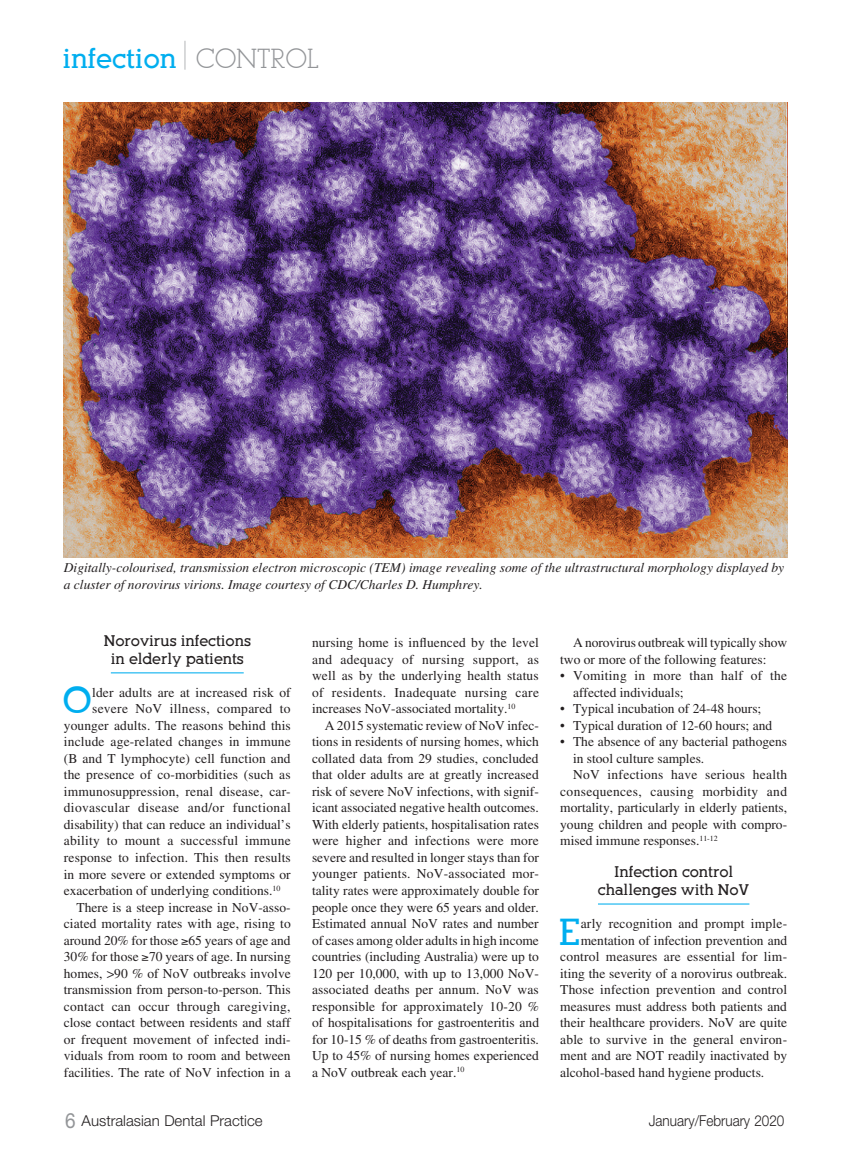
<style>
.page{position:relative;width:851px;height:1149px;background:#fff}
.page>*{position:absolute;margin:0;border:0;box-sizing:border-box;transform-origin:0 0}
.ADP-Body-Lead-Par-IC{font:700 36.6px "Alexandria FLF";color:#00aeef}
.t1{font:700 27px "Alexandria FLF";color:#00aeef}
.ADP-Sub-Head-IC{font:700 15px/18px "Alexandria FLF";color:#231f20;text-align:center}
.t2{font:300 15px "Helvetica Neue";color:#231f20}
.t3{font:300 15px "Helvetica Neue";color:#231f20;scale:.9 1}
.ADP-Body-Text{font:13.5px/16.5px "Times";color:#231f20;text-align:justify}
.ADP-Body-Lead-Par-IC-2{font:13.5px "Times";letter-spacing:.01em;color:#231f20}
.ADP-Caption{font:italic 13.5px/16.5px "Times";color:#231f20}
.ADP-Body-Text-2{font:13.5px/16.5px "Times";letter-spacing:.02em;color:#231f20}
.s1{font-weight:400;font-size:36px;color:#939598}
.s2{font-weight:400;color:#939598}
.s3{font-weight:400;font-size:21px;color:#939598}
</style>
<div class="page">
<hr style="left:111px;top:672px;width:133px;height:1px;background:#00aeef">
<hr style="left:598px;top:903px;width:151px;height:1px;background:#00aeef">
<img style="left:64px;top:102px;width:723px;height:455px">
<p class="t1" style="left:63px;top:44px;width:258px">infection <span class="s1">|</span> <span class="s2">CONTROL</span></p>
<p class="ADP-Caption" style="left:64px;top:559px;width:721px">Digitally-colourised, transmission electron microscopic (TEM) image revealing some of the ultrastructural morphology displayed by a cluster of norovirus virions. Image courtesy of CDC/Charles D. Humphrey.</p>
<p class="ADP-Sub-Head-IC" style="left:104px;top:631px;width:148px">Norovirus infections in elderly patients</p>
<p class="ADP-Body-Lead-Par-IC" style="left:62px;top:681px;width:31px">O</p>
<p class="ADP-Body-Lead-Par-IC-2" style="left:92px;top:684px;width:200px">lder adults are at increased risk of</p>
<p class="ADP-Body-Lead-Par-IC-2" style="left:92px;top:701px;width:200px">severe NoV illness, compared to</p>
<p class="ADP-Body-Lead-Par-IC-2" style="left:64px;top:717px;width:228px">younger adults. The reasons behind this</p>
<p class="ADP-Body-Lead-Par-IC-2" style="left:64px;top:734px;width:228px">include age-related changes in immune</p>
<p class="ADP-Body-Lead-Par-IC-2" style="left:64px;top:750px;width:228px">(B and T lymphocyte) cell function and</p>
<p class="ADP-Body-Lead-Par-IC-2" style="left:64px;top:767px;width:228px">the presence of co-morbidities (such as</p>
<p class="ADP-Body-Lead-Par-IC-2" style="left:64px;top:783px;width:228px">immunosuppression, renal disease, car-</p>
<p class="ADP-Body-Lead-Par-IC-2" style="left:64px;top:800px;width:228px">diovascular disease and/or functional</p>
<p class="ADP-Body-Lead-Par-IC-2" style="left:64px;top:816px;width:228px">disability) that can reduce an individual’s</p>
<p class="ADP-Body-Lead-Par-IC-2" style="left:64px;top:833px;width:228px">ability to mount a successful immune</p>
<p class="ADP-Body-Lead-Par-IC-2" style="left:64px;top:849px;width:228px">response to infection. This then results</p>
<p class="ADP-Body-Lead-Par-IC-2" style="left:64px;top:866px;width:228px">in more severe or extended symptoms or</p>
<p class="ADP-Body-Lead-Par-IC-2" style="left:64px;top:882px;width:218px">exacerbation of underlying conditions.<sup>10</sup></p>
<p class="ADP-Body-Text" style="left:64px;top:898px;width:228px;text-indent:13px">There is a steep increase in NoV-asso&shy;ciated mortality rates with age, rising to around 20% for those ≥65 years of age and 30% for those ≥70 years of age. In nursing homes, &gt;90 % of NoV outbreaks involve transmission from person-to-person. This contact can occur through caregiving, close contact between residents and staff or frequent movement of infected indi&shy;viduals from room to room and between facilities. The rate of NoV infection in a</p>
<p class="ADP-Body-Text" style="left:312px;top:634px;width:228px">nursing home is influenced by the level and adequacy of nursing support, as well as by the underlying health status of residents. Inadequate nursing care increases NoV-associated mortality.<sup>10</sup></p>
<p class="ADP-Body-Text" style="left:312px;top:716px;width:228px;text-indent:13px">A 2015 systematic review of NoV infec&shy;tions in residents of nursing homes, which collated data from 29 studies, concluded that older adults are at greatly increased risk of severe NoV infections, with signif&shy;icant associated negative health outcomes.<br>With elderly patients, hospitalisation rates were higher and infections were more severe and resulted in longer stays than for younger patients. NoV-associated mor&shy;tality rates were approximately double for people once they were 65 years and older.<br>Estimated annual NoV rates and number of cases among older adults in high income countries (including Australia) were up to 120 per 10,000, with up to 13,000 NoV&shy;associated deaths per annum. NoV was responsible for approximately 10-20 % of hospitalisations for gastroenteritis and for 10-15 % of deaths from gastroenteritis.<br>Up to 45% of nursing homes experienced a NoV outbreak each year.<sup>10</sup></p>
<p class="ADP-Body-Text" style="left:560px;top:634px;width:228px;text-indent:13px">A norovirus outbreak will typically show two or more of the following features:</p>
<p class="ADP-Body-Text-2" style="left:573px;top:667px;width:215px;text-indent:-13px">• Vomiting in more than half of the affected individuals;</p>
<p class="ADP-Body-Text" style="left:560px;top:700px;width:202px">• Typical incubation of 24-48 hours;</p>
<p class="ADP-Body-Text" style="left:560px;top:716px;width:213px">• Typical duration of 12-60 hours; and</p>
<p class="ADP-Body-Text" style="left:573px;top:733px;width:216px;text-indent:-13px">• The absence of any bacterial pathogens in stool culture samples.</p>
<p class="ADP-Body-Text" style="left:560px;top:766px;width:228px;text-indent:13px">NoV infections have serious health consequences, causing morbidity and mortality, particularly in elderly patients, young children and people with compro&shy;mised immune responses.<sup>11-12</sup></p>
<p class="ADP-Sub-Head-IC" style="left:598px;top:862px;width:153px">Infection control challenges with NoV</p>
<p class="ADP-Body-Lead-Par-IC" style="left:558px;top:912px;width:24px">E</p>
<p class="ADP-Body-Lead-Par-IC-2" style="left:580px;top:915px;width:208px">arly recognition and prompt imple-</p>
<p class="ADP-Body-Lead-Par-IC-2" style="left:580px;top:932px;width:208px">mentation of infection prevention and</p>
<p class="ADP-Body-Lead-Par-IC-2" style="left:560px;top:948px;width:228px">control measures are essential for lim-</p>
<p class="ADP-Body-Lead-Par-IC-2" style="left:560px;top:965px;width:228px">iting the severity of a norovirus outbreak.</p>
<p class="ADP-Body-Lead-Par-IC-2" style="left:560px;top:981px;width:228px">Those infection prevention and control</p>
<p class="ADP-Body-Lead-Par-IC-2" style="left:560px;top:998px;width:228px">measures must address both patients and</p>
<p class="ADP-Body-Lead-Par-IC-2" style="left:560px;top:1014px;width:228px">their healthcare providers. NoV are quite</p>
<p class="ADP-Body-Lead-Par-IC-2" style="left:560px;top:1031px;width:228px">able to survive in the general environ-</p>
<p class="ADP-Body-Lead-Par-IC-2" style="left:560px;top:1047px;width:228px">ment and are NOT readily inactivated by</p>
<p class="ADP-Body-Lead-Par-IC-2" style="left:560px;top:1064px;width:205px">alcohol-based hand hygiene products.</p>
<p class="t2" style="left:65px;top:1111px;width:199px"><span class="s3">6</span> Australasian Dental Practice</p>
<p class="t3" style="left:648px;top:1111px;width:152px">January/February 2020</p>
</div>
